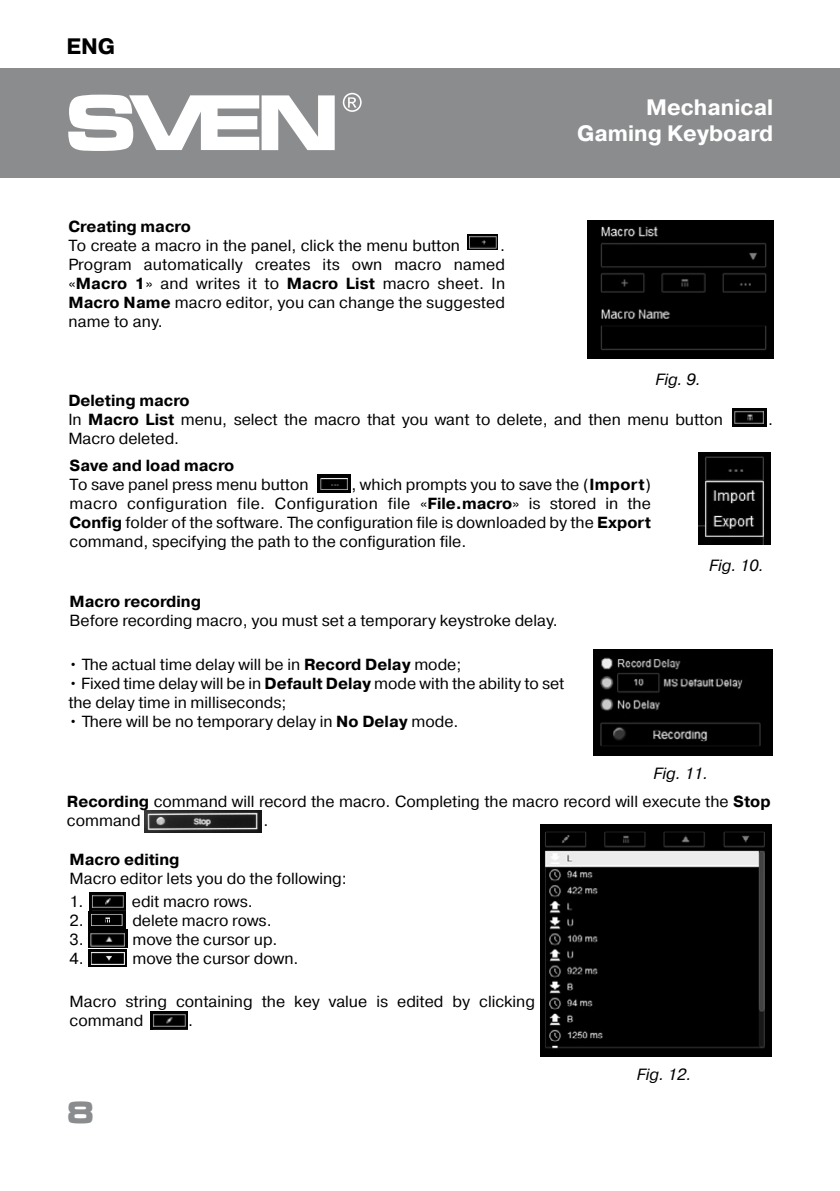
<style>
.page{position:relative;width:840px;height:1191px;background:#fff}
.page>*{position:absolute;margin:0;border:0;box-sizing:border-box;transform-origin:0 0}
.t1{font:700 30px "Micra";color:#8a8c8e}
.t2{font:700 22.2px/26px "Pragmatica";color:#fff;text-align:right}
.t3{font:700 22.2px "Pragmatica";color:#000}
.t4{font:italic 16.2px "Pragmatica";color:#000}
.t5{font:16px/19px "Pragmatica";color:#000}
.t6{font:700 16px "Pragmatica";color:#000}
.s1{font-weight:700}
</style>
<div class="page">
<div style="left:0;top:68px;width:839px;height:109px;background:#8a8c8e"></div>
<svg style="left:68px;top:95px;width:266px;height:56px"></svg>
<svg style="left:342px;top:93px;width:19px;height:19px"></svg>
<img style="left:467px;top:235px;width:30px;height:15px">
<img style="left:587px;top:221px;width:185px;height:137px">
<img style="left:732px;top:408px;width:34px;height:18px">
<img style="left:317px;top:474px;width:33px;height:18px">
<img style="left:698px;top:452px;width:72px;height:93px">
<img style="left:593px;top:650px;width:178px;height:105px">
<img style="left:145px;top:810px;width:116px;height:22px">
<img style="left:89px;top:892px;width:38px;height:55px">
<img style="left:89px;top:949px;width:38px;height:18px">
<img style="left:150px;top:1011px;width:37px;height:18px">
<img style="left:540px;top:824px;width:231px;height:232px">
<h2 class="t3" style="left:66px;top:32px;width:50px">ENG</h2>
<p class="t6" style="left:68px;top:216px;width:124px">Creating macro</p>
<p class="t5" style="left:68px;top:236px;width:393px">To create a macro in the panel, click the menu button</p>
<p class="t5" style="left:68px;top:236px;width:438px;text-align:justify;text-indent:431px">.<br>Program automatically creates its own macro named «<span class="s1">Macro 1</span>» and writes it to <span class="s1">Macro List</span> macro sheet. In <span class="s1">Macro Name</span> macro editor, you can change the suggested name to any.</p>
<h2 class="t2" style="left:577px;top:95px;width:197px">Mechanical<br>Gaming Keyboard</h2>
<p class="t4" style="left:655px;top:369px;width:47px">Fig. 9.</p>
<p class="t5" style="left:68px;top:391px;width:655px"><span class="s1">Deleting macro<br></span>In <span class="s1">Macro List</span> menu, select the macro that you want to delete, and then menu button</p>
<p class="t5" style="left:68px;top:429px;width:112px">Macro deleted.</p>
<p class="t6" style="left:70px;top:455px;width:166px">Save and load macro</p>
<p class="t5" style="left:70px;top:476px;width:240px">To save panel press menu button</p>
<p class="t5" style="left:70px;top:476px;width:582px;text-align:justify;text-indent:282px">, which prompts you to save the (<span class="s1">Import</span>) macro configuration file. Configuration file «<span class="s1">File.macro</span>» is stored in the <span class="s1">Config</span> folder of the software. The configuration file is downloaded by the <span class="s1">Export </span>command, specifying the path to the configuration file.</p>
<p class="t4" style="left:708px;top:555px;width:56px">Fig. 10.</p>
<p class="t5" style="left:767px;top:410px;width:6px">.</p>
<p class="t6" style="left:70px;top:591px;width:133px">Macro recording</p>
<p class="t5" style="left:70px;top:611px;width:489px">Before recording macro, you must set a temporary keystroke delay.</p>
<p class="t5" style="left:68px;top:655px;width:394px">• The actual time delay will be in <span class="s1">Record Delay</span> mode;</p>
<p class="t5" style="left:68px;top:674px;width:497px">• Fixed time delay will be in <span class="s1">Default Delay</span> mode with the ability to set the delay time in milliseconds;</p>
<p class="t5" style="left:68px;top:712px;width:391px">• There will be no temporary delay in <span class="s1">No Delay</span> mode.</p>
<p class="t4" style="left:653px;top:763px;width:56px">Fig. 11.</p>
<p class="t5" style="left:67px;top:792px;width:704px"><span class="s1">Recording</span> command will record the macro. Completing the macro record will execute the <span class="s1">Stop </span>command</p>
<p class="t5" style="left:263px;top:811px;width:6px">.</p>
<p class="t6" style="left:70px;top:849px;width:111px">Macro editing</p>
<p class="t5" style="left:70px;top:869px;width:278px">Macro editor lets you do the following:</p>
<p class="t5" style="left:70px;top:892px;width:15px">1.</p>
<p class="t5" style="left:132px;top:892px;width:122px">edit macro rows.</p>
<p class="t5" style="left:70px;top:911px;width:16px">2.</p>
<p class="t5" style="left:132px;top:911px;width:141px">delete macro rows.</p>
<p class="t5" style="left:70px;top:930px;width:16px">3.</p>
<p class="t5" style="left:132px;top:930px;width:147px">move the cursor up.</p>
<p class="t5" style="left:70px;top:949px;width:16px">4.</p>
<p class="t5" style="left:132px;top:949px;width:167px">move the cursor down.</p>
<p class="t5" style="left:70px;top:992px;width:466px">Macro string containing the key value is edited by clicking command</p>
<p class="t5" style="left:188px;top:1011px;width:6px">.</p>
<h1 class="t1" style="left:65px;top:1096px;width:32px">8</h1>
<p class="t4" style="left:636px;top:1064px;width:56px">Fig. 12.</p>
</div>
